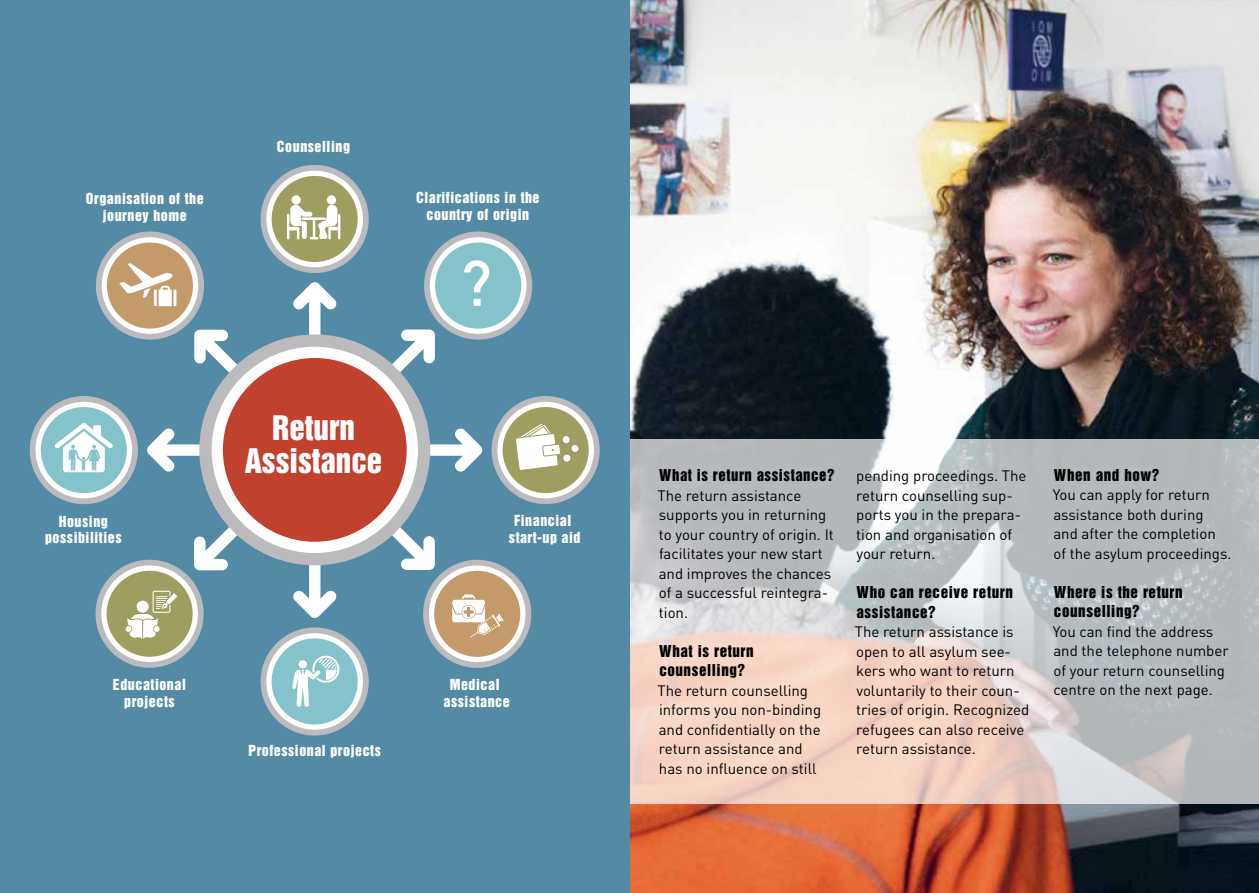
<style>
.page{position:relative;width:1259px;height:893px;background:#fff}
.page>*{position:absolute;margin:0;border:0;box-sizing:border-box;transform-origin:0 0}
.t1{font:31.05px/32.5px "Helvetica Inserat";color:#fff;text-align:center}
.t2{font:15px/19.5px "DIN";color:#000}
.t3{font:15px/19.5px "Helvetica Inserat";letter-spacing:.04em;color:#000}
.t4{font:13.95px/16.8px "Helvetica Inserat";letter-spacing:.04em;color:#fff;text-align:center}
</style>
<div class="page">
<img style="left:629px;top:0;width:630px;height:893px">
<svg style="left:629px;top:439px;width:630px;height:365px;background:#cec7c5"></svg>
<div style="left:0;top:0;width:629px;height:893px;background:#538ba6"></div>
<div style="left:261px;top:165px;width:108px;height:108px;background:#bbbbbe;border-radius:50%"></div>
<div style="left:266px;top:171px;width:97px;height:96px;background:#fff;border-radius:50%"></div>
<div style="left:272px;top:176px;width:86px;height:86px;background:#9f9e61;border-radius:50%"></div>
<svg style="left:291px;top:195px;width:10px;height:10px"></svg>
<div style="left:327px;top:195px;width:9px;height:10px;background:#fff;border-radius:50%"></div>
<svg style="left:287px;top:205px;width:53px;height:34px"></svg>
<hr style="left:313px;top:218px;width:2px;height:20px;background:#fff">
<svg style="left:30px;top:396px;width:108px;height:108px"></svg>
<div style="left:36px;top:402px;width:96px;height:96px;background:#fff;border-radius:50%"></div>
<div style="left:41px;top:407px;width:86px;height:86px;background:#83c3c9;border-radius:50%"></div>
<svg style="left:55px;top:423px;width:58px;height:49px"></svg>
<div style="left:491px;top:396px;width:109px;height:108px;background:#bbbbbe;border-radius:50%"></div>
<div style="left:497px;top:402px;width:97px;height:96px;background:#fff;border-radius:50%"></div>
<div style="left:502px;top:407px;width:87px;height:86px;background:#9f9e61;border-radius:50%"></div>
<svg style="left:516px;top:424px;width:44px;height:46px"></svg>
<div style="left:571px;top:444px;width:8px;height:8px;background:#fff;border-radius:50%"></div>
<div style="left:570px;top:444px;width:9px;height:9px;border:1px solid #9f9e61;border-radius:50%"></div>
<div style="left:562px;top:436px;width:8px;height:8px;background:#fff;border-radius:50%"></div>
<div style="left:562px;top:435px;width:8px;height:9px;border:1px solid #9f9e61;border-radius:50%"></div>
<div style="left:563px;top:454px;width:8px;height:8px;background:#fff;border-radius:50%"></div>
<div style="left:562px;top:454px;width:9px;height:8px;border:1px solid #9f9e61;border-radius:50%"></div>
<div style="left:96px;top:560px;width:108px;height:108px;background:#bbbbbe;border-radius:50%"></div>
<svg style="left:101px;top:565px;width:97px;height:97px"></svg>
<div style="left:107px;top:571px;width:86px;height:86px;background:#9f9e61;border-radius:50%"></div>
<div style="left:261px;top:627px;width:108px;height:108px;background:#bbbbbe;border-radius:50%"></div>
<svg style="left:266px;top:633px;width:97px;height:97px"></svg>
<div style="left:272px;top:638px;width:86px;height:86px;background:#83c3c9;border-radius:50%"></div>
<svg style="left:292px;top:656px;width:47px;height:51px"></svg>
<div style="left:96px;top:231px;width:108px;height:109px;background:#bbbbbe;border-radius:50%"></div>
<svg style="left:102px;top:237px;width:96px;height:97px"></svg>
<div style="left:107px;top:243px;width:86px;height:86px;background:#c49a6b;border-radius:50%"></div>
<div style="left:424px;top:231px;width:108px;height:109px;background:#bbbbbe;border-radius:50%"></div>
<svg style="left:430px;top:237px;width:96px;height:97px"></svg>
<div style="left:435px;top:243px;width:86px;height:86px;background:#83c3c9;border-radius:50%"></div>
<div style="left:423px;top:560px;width:108px;height:108px;background:#bbbbbe;border-radius:50%"></div>
<div style="left:429px;top:566px;width:96px;height:96px;background:#fff;border-radius:50%"></div>
<div style="left:434px;top:571px;width:86px;height:86px;background:#c49a6b;border-radius:50%"></div>
<svg style="left:119px;top:260px;width:384px;height:379px"></svg>
<p class="t4" style="left:277px;top:138px;width:74px">Counselling</p>
<p class="t4" style="left:86px;top:190px;width:119px">Organisation of the journey home</p>
<p class="t4" style="left:416px;top:190px;width:125px">Clarifications in the country of origin</p>
<p class="t4" style="left:45px;top:513px;width:78px">Housing possibilities</p>
<p class="t4" style="left:113px;top:677px;width:74px">Educational projects</p>
<h1 class="t1" style="left:245px;top:412px;width:139px">Return<br>Assistance</h1>
<p class="t4" style="left:248px;top:743px;width:134px">Professional projects</p>
<p class="t4" style="left:509px;top:512px;width:73px">Financial start-up aid</p>
<p class="t4" style="left:443px;top:677px;width:68px">Medical assistance</p>
<p class="t3" style="left:659px;top:466px;width:177px">What is return assistance?</p>
<p class="t2" style="left:657px;top:485px;width:178px">The return assistance supports you in returning to your country of origin. It facilitates your new start and improves the chances of a successful reintegra&shy;tion.</p>
<p class="t3" style="left:659px;top:641px;width:96px">What is return counselling?</p>
<p class="t2" style="left:657px;top:680px;width:165px">The return counselling informs you non-binding and confidentially on the return assistance and has no influence on still</p>
<p class="t2" style="left:856px;top:466px;width:172px">pending proceedings. The return counselling sup&shy;ports you in the prepara&shy;tion and organisation of your return.</p>
<p class="t3" style="left:856px;top:583px;width:158px">Who can receive return assistance?</p>
<p class="t2" style="left:855px;top:622px;width:176px">The return assistance is open to all asylum see&shy;kers who want to return voluntarily to their coun&shy;tries of origin. Recognized refugees can also receive return assistance.</p>
<p class="t3" style="left:1054px;top:465px;width:107px">When and how?</p>
<p class="t2" style="left:1053px;top:485px;width:180px">You can apply for return assistance both during<br>and after the completion of the asylum proceedings.</p>
<p class="t3" style="left:1054px;top:582px;width:130px">Where is the return counselling?</p>
<p class="t2" style="left:1053px;top:621px;width:177px">You can find the address and the telephone number of your return counselling centre on the next page.</p>
</div>
